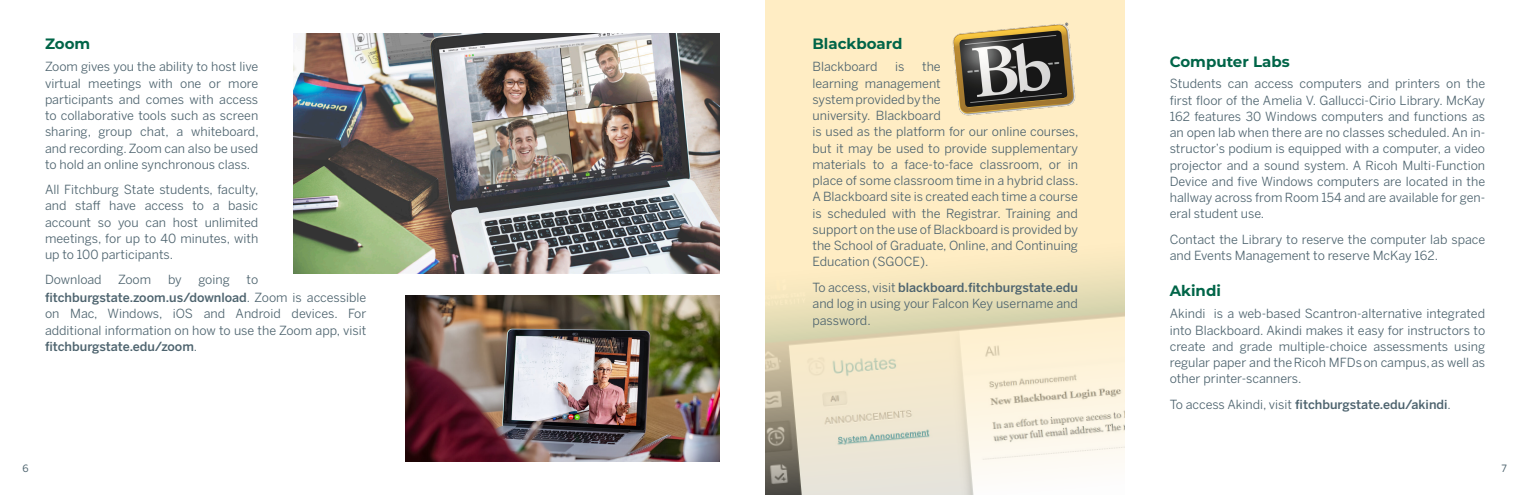
<style>
.page{position:relative;width:1530px;height:495px;background:#fff}
.page>*{position:absolute;margin:0;border:0;box-sizing:border-box;transform-origin:0 0}
.section_headings{font:700 15px "Montserrat";color:#006548}
.body_paragraphs{font:12.5px/16.2px "Benton Sans";color:#4d636e;text-align:justify}
.body_paragraphs-2{font:500 12.5px/17.9px "Benton Sans";color:#4d636e}
.t1{font:10px "Benton Sans";color:#4d636e}
.s1{font-weight:400}
.s2{font-weight:500}
</style>
<div class="page">
<div style="left:765px;top:0;width:360px;height:495px;background:#ffedc4"></div>
<img style="left:293px;top:34px;width:427px;height:240px">
<img style="left:405px;top:296px;width:315px;height:165px">
<img style="left:765px;top:265px;width:360px;height:230px">
<img style="left:952px;top:23px;width:124px;height:93px">
<p class="section_headings" style="left:45px;top:33px;width:47px">Zoom</p>
<p class="body_paragraphs" style="left:45px;top:59px;width:215px">Zoom gives you the ability to host live virtual meetings with one or more participants and comes with access to collaborative tools such as screen sharing, group chat, a whiteboard, and recording. Zoom can also be used to hold an online synchronous class.</p>
<p class="body_paragraphs" style="left:45px;top:181px;width:215px">All Fitchburg State students, faculty, and staff have access to a basic account so you can host unlimited meetings, for up to 40 minutes, with up to 100 participants.</p>
<p class="body_paragraphs" style="left:45px;top:272px;width:58px">Download</p>
<p class="body_paragraphs" style="left:118px;top:272px;width:35px">Zoom</p>
<p class="body_paragraphs" style="left:168px;top:272px;width:15px">by</p>
<p class="body_paragraphs" style="left:199px;top:272px;width:33px">going</p>
<p class="body_paragraphs-2" style="left:45px;top:271px;width:323px;text-indent:202px"><span class="s1">to </span>fitchburgstate.zoom.us/download<span class="s1">. Zoom is accessible</span></p>
<p class="body_paragraphs" style="left:45px;top:306px;width:323px">on Mac, Windows, iOS and Android devices. For additional information on how to use the Zoom app, visit <span class="s2">fitchburgstate.edu/zoom</span>.</p>
<p class="section_headings" style="left:812px;top:33px;width:92px">Blackboard</p>
<p class="body_paragraphs" style="left:812px;top:59px;width:66px">Blackboard</p>
<p class="body_paragraphs" style="left:895px;top:59px;width:11px">is</p>
<p class="body_paragraphs" style="left:812px;top:59px;width:267px;text-align:left;text-indent:110px">the<br>learning management<br>system provided by the<br>university. Blackboard<br>is used as the platform for our online courses, but it may be used to provide supplementary materials to a face-to-face classroom, or in place of some classroom time in a hybrid class.<br>A Blackboard site is created each time a course is scheduled with the Registrar. Training and support on the use of Blackboard is provided by the School of Graduate, Online, and Continuing Education (SGOCE).</p>
<p class="body_paragraphs" style="left:812px;top:279px;width:267px">To access, visit <span class="s2">blackboard.fitchburgstate.edu </span>and log in using your Falcon Key username and</p>
<p class="body_paragraphs" style="left:812px;top:313px;width:60px">password.</p>
<p class="section_headings" style="left:1170px;top:50px;width:122px">Computer Labs</p>
<p class="body_paragraphs" style="left:1170px;top:76px;width:317px">Students can access computers and printers on the first floor of the Amelia V. Gallucci-Cirio Library. McKay 162 features 30 Windows computers and functions as an open lab when there are no classes scheduled. An in&shy;structor’s podium is equipped with a computer, a video projector and a sound system. A Ricoh Multi-Function Device and five Windows computers are located in the hallway across from Room 154 and are available for gen&shy;eral student use.</p>
<p class="body_paragraphs" style="left:1170px;top:231px;width:317px">Contact the Library to reserve the computer lab space and Events Management to reserve McKay 162.</p>
<p class="section_headings" style="left:1170px;top:280px;width:53px">Akindi</p>
<p class="body_paragraphs" style="left:1170px;top:305px;width:317px">Akindi is a web-based Scantron-alternative integrated into Blackboard. Akindi makes it easy for instructors to create and grade multiple-choice assessments using regular paper and the Ricoh MFDs on campus, as well as other printer-scanners.</p>
<p class="body_paragraphs-2" style="left:1170px;top:395px;width:283px"><span class="s1">To access Akindi, visit</span> fitchburgstate.edu/akindi<span class="s1">.</span></p>
<p class="t1" style="left:22px;top:462px;width:8px">6</p>
<p class="t1" style="left:1502px;top:462px;width:7px">7</p>
</div>
